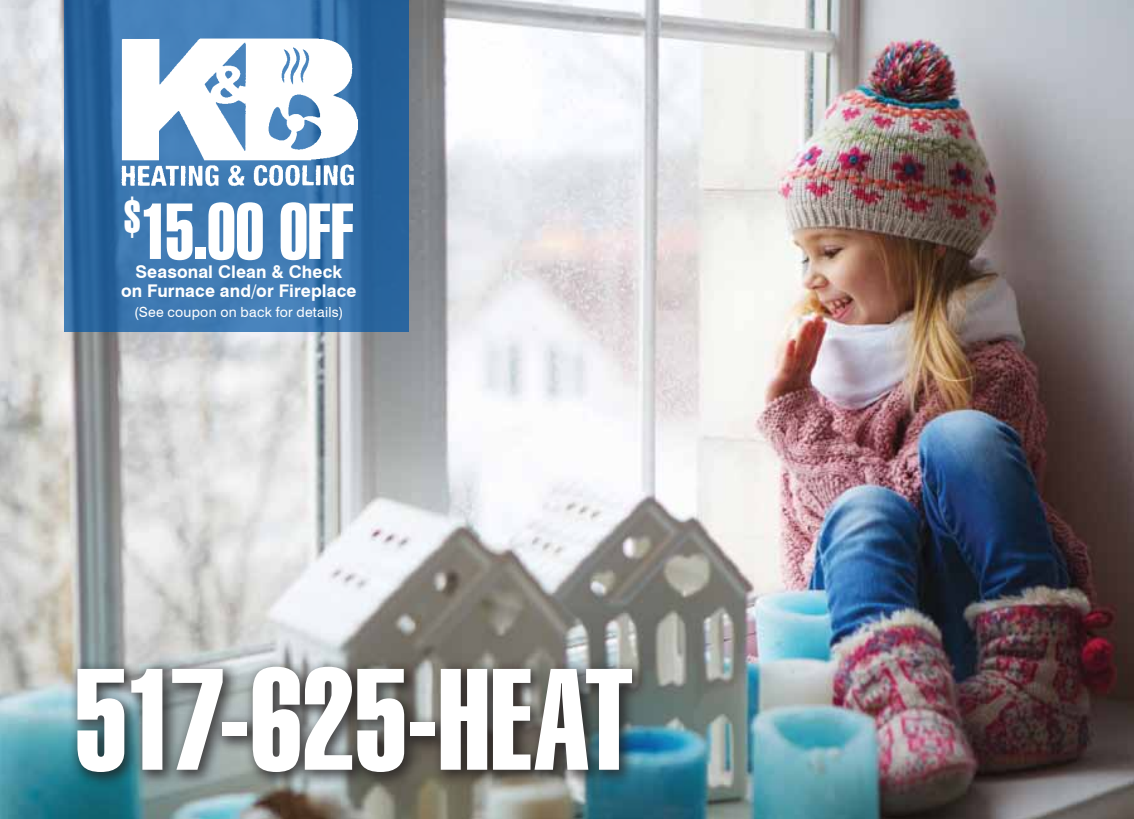
<style>
.page{position:relative;width:1134px;height:819px;background:#fff}
.page>*{position:absolute;margin:0;border:0;box-sizing:border-box;transform-origin:0 0}
.t1{font:140px "Swiss 911 BT Extra Compressed";letter-spacing:-.005em;color:#fff}
.t2{font:77px "Swiss 911 BT Extra Compressed";letter-spacing:-.01em;color:#fff}
.t3{font:700 17.5px/19.2px "Swiss 721 BT";letter-spacing:.005em;color:#fff;text-align:center}
.t4{font:14px "Swiss 721 BT";letter-spacing:.015em;color:#fff}
</style>
<div class="page">
<img style="left:0;top:0;width:1134px;height:819px">
<svg style="left:64px;top:0;width:345px;height:332px;background:#346fa7"></svg>
<img style="left:116px;top:37px;width:241px;height:152px">
<div style="left:65px;top:655px;width:582px;height:133px;background:#231f20;opacity:.75"></div>
<h2 class="t2" style="left:124px;top:188px;width:232px"><sup>$</sup>15.00 Off</h2>
<p class="t3" style="left:121px;top:262px;width:237px">Seasonal Clean &amp; Check<br>on Furnace and/or Fireplace</p>
<p class="t4" style="left:134px;top:303px;width:211px">(See coupon on back for details)</p>
<h1 class="t1" style="left:74px;top:641px;width:560px">517-625-HEAT</h1>
</div>
